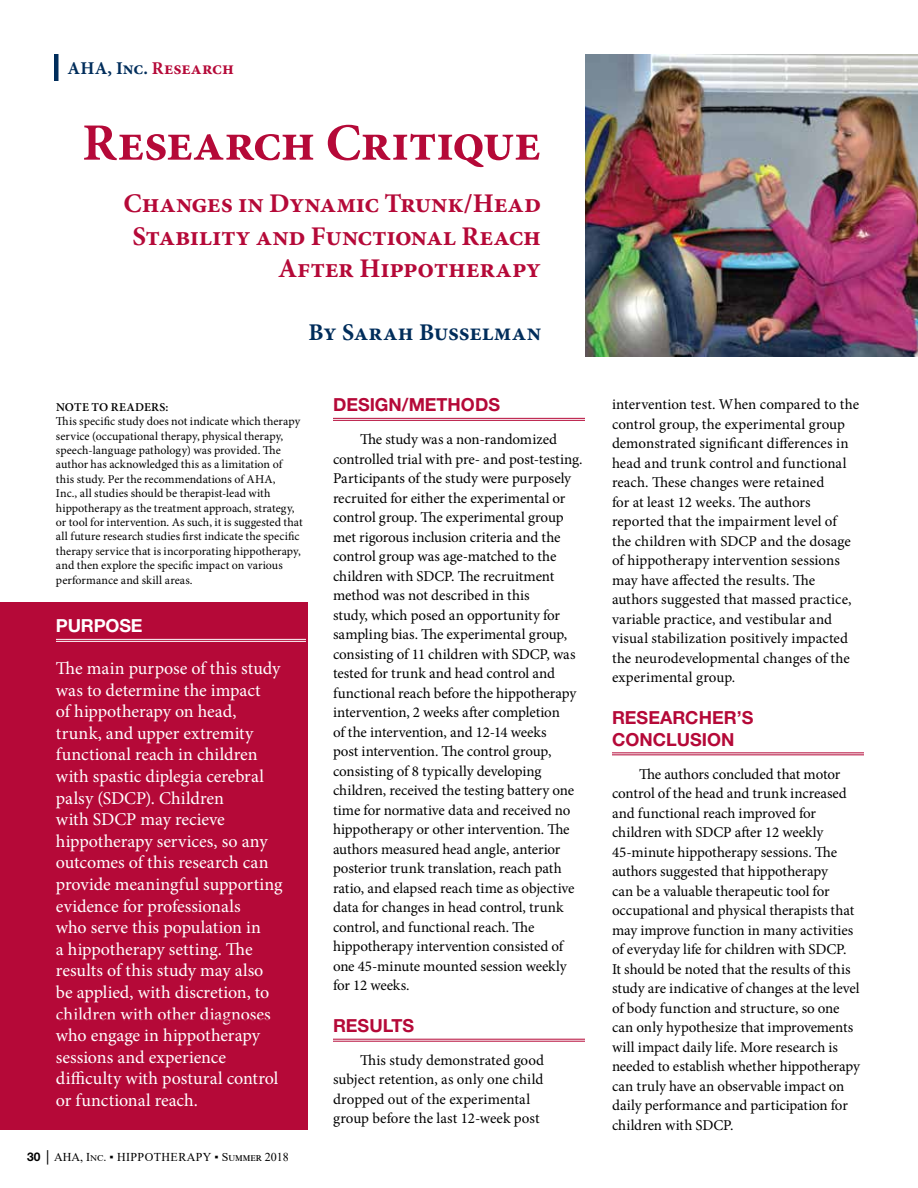
<style>
.page{position:relative;width:918px;height:1188px;background:#fff}
.page>*{position:absolute;margin:0;border:0;box-sizing:border-box;transform-origin:0 0}
.t1{font:700 52.5px "Minion Pro";letter-spacing:-.015em;color:#b50938}
.t2{font:700 27px/32.4px "Minion Pro";letter-spacing:-.01em;color:#b50938;text-align:right}
.t3{font:700 24px "Minion Pro";color:#002d5b}
.t4{font:18px/21.6px "Minion Pro";color:#fff}
.t5{font:700 18px/21.6px "Helvetica Neue LT Std";color:#b50938}
.t6{font:700 18px "Minion Pro";letter-spacing:.005em;color:#002d5b}
.t7{font:700 18px "Helvetica Neue LT Std";letter-spacing:-.01em;color:#fff}
.t8{font:15px/19.5px "Minion Pro";letter-spacing:-.005em;color:#000}
.t9{font:12px/14.4px "Minion Pro";letter-spacing:.01em;color:#000}
.t10{font:12px "Times New Roman";letter-spacing:.035em;color:#000}
.t11{font:600 12px "Minion Pro";letter-spacing:.02em;color:#000}
.s1{color:#b50938}
.s2{font-family:"Helvetica Neue LT Std";font-weight:700}
.s3{font-family:"Verdana";font-weight:700}
</style>
<div class="page">
<hr style="left:54px;top:54px;width:4px;height:27px;background:#002d5b">
<div style="left:0;top:603px;width:307px;height:527px;background:#b50938"></div>
<img style="left:585px;top:54px;width:333px;height:303px">
<hr style="left:56px;top:639px;width:250px;height:1px;background:#fff">
<hr style="left:56px;top:641px;width:250px;height:1px;background:#fff">
<hr style="left:333px;top:418px;width:252px;height:1px;background:#b50938">
<hr style="left:333px;top:420px;width:252px;height:1px;background:#b50938">
<hr style="left:333px;top:1039px;width:252px;height:1px;background:#b50938">
<hr style="left:333px;top:1041px;width:252px;height:1px;background:#b50938">
<hr style="left:612px;top:752px;width:252px;height:1px;background:#b50938">
<hr style="left:612px;top:754px;width:252px;height:1px;background:#b50938">
<p class="t6" style="left:68px;top:56px;width:168px">AHA, Inc. <span class="s1">Research</span></p>
<h1 class="t1" style="left:82px;top:106px;width:460px">Research Critique</h1>
<h2 class="t2" style="left:124px;top:187px;width:419px">Changes in Dynamic Trunk/Head<br>Stability and Functional Reach<br>After Hippotherapy</h2>
<h3 class="t3" style="left:309px;top:315px;width:234px">By Sarah Busselman</h3>
<p class="t11" style="left:56px;top:399px;width:114px">NOTE TO READERS:</p>
<p class="t9" style="left:56px;top:414px;width:248px">This specific study does not indicate which therapy service (occupational therapy, physical therapy, speech-language pathology) was provided. The author has acknowledged this as a limitation of this study. Per the recommendations of AHA,<br>Inc., all studies should be therapist-lead with hippotherapy as the treatment approach, strategy, or tool for intervention. As such, it is suggested that all future research studies first indicate the specific therapy service that is incorporating hippotherapy, and then explore the specific impact on various performance and skill areas.</p>
<p class="t7" style="left:56px;top:615px;width:88px">PURPOSE</p>
<p class="t4" style="left:56px;top:658px;width:228px">The main purpose of this study was to determine the impact<br>of hippotherapy on head, trunk, and upper extremity functional reach in children with spastic diplegia cerebral palsy (SDCP). Children<br>with SDCP may recieve hippotherapy services, so any outcomes of this research can provide meaningful supporting evidence for professionals<br>who serve this population in<br>a hippotherapy setting. The results of this study may also be applied, with discretion, to children with other diagnoses who engage in hippotherapy sessions and experience difficulty with postural control or functional reach.</p>
<p class="t10" style="left:27px;top:1149px;width:263px"><span class="s2">30</span> <span class="s3">│</span> AHA, Inc. ▪ HIPPOTHERAPY ▪ Summer 2018</p>
<p class="t5" style="left:333px;top:393px;width:169px">DESIGN/METHODS</p>
<p class="t8" style="left:333px;top:430px;width:251px;text-indent:27px">The study was a non-randomized controlled trial with pre- and post-testing.<br>Participants of the study were purposely recruited for either the experimental or control group. The experimental group met rigorous inclusion criteria and the control group was age-matched to the children with SDCP. The recruitment method was not described in this<br>study, which posed an opportunity for sampling bias. The experimental group, consisting of 11 children with SDCP, was tested for trunk and head control and functional reach before the hippotherapy intervention, 2 weeks after completion<br>of the intervention, and 12-14 weeks<br>post intervention. The control group, consisting of 8 typically developing children, received the testing battery one time for normative data and received no hippotherapy or other intervention. The authors measured head angle, anterior posterior trunk translation, reach path ratio, and elapsed reach time as objective data for changes in head control, trunk control, and functional reach. The hippotherapy intervention consisted of one 45-minute mounted session weekly for 12 weeks.</p>
<p class="t5" style="left:333px;top:1014px;width:83px">RESULTS</p>
<p class="t8" style="left:333px;top:1050px;width:213px;text-indent:27px">This study demonstrated good subject retention, as only one child dropped out of the experimental group before the last 12-week post</p>
<p class="t8" style="left:612px;top:395px;width:249px">intervention test. When compared to the control group, the experimental group demonstrated significant differences in head and trunk control and functional reach. These changes were retained<br>for at least 12 weeks. The authors reported that the impairment level of the children with SDCP and the dosage of hippotherapy intervention sessions may have affected the results. The authors suggested that massed practice, variable practice, and vestibular and visual stabilization positively impacted the neurodevelopmental changes of the experimental group.</p>
<p class="t5" style="left:612px;top:706px;width:143px">RESEARCHER’S<br>CONCLUSION</p>
<p class="t8" style="left:612px;top:764px;width:250px;text-indent:27px">The authors concluded that motor control of the head and trunk increased and functional reach improved for children with SDCP after 12 weekly 45-minute hippotherapy sessions. The authors suggested that hippotherapy<br>can be a valuable therapeutic tool for occupational and physical therapists that may improve function in many activities of everyday life for children with SDCP.<br>It should be noted that the results of this study are indicative of changes at the level of body function and structure, so one can only hypothesize that improvements will impact daily life. More research is needed to establish whether hippotherapy can truly have an observable impact on daily performance and participation for children with SDCP.</p>
</div>
